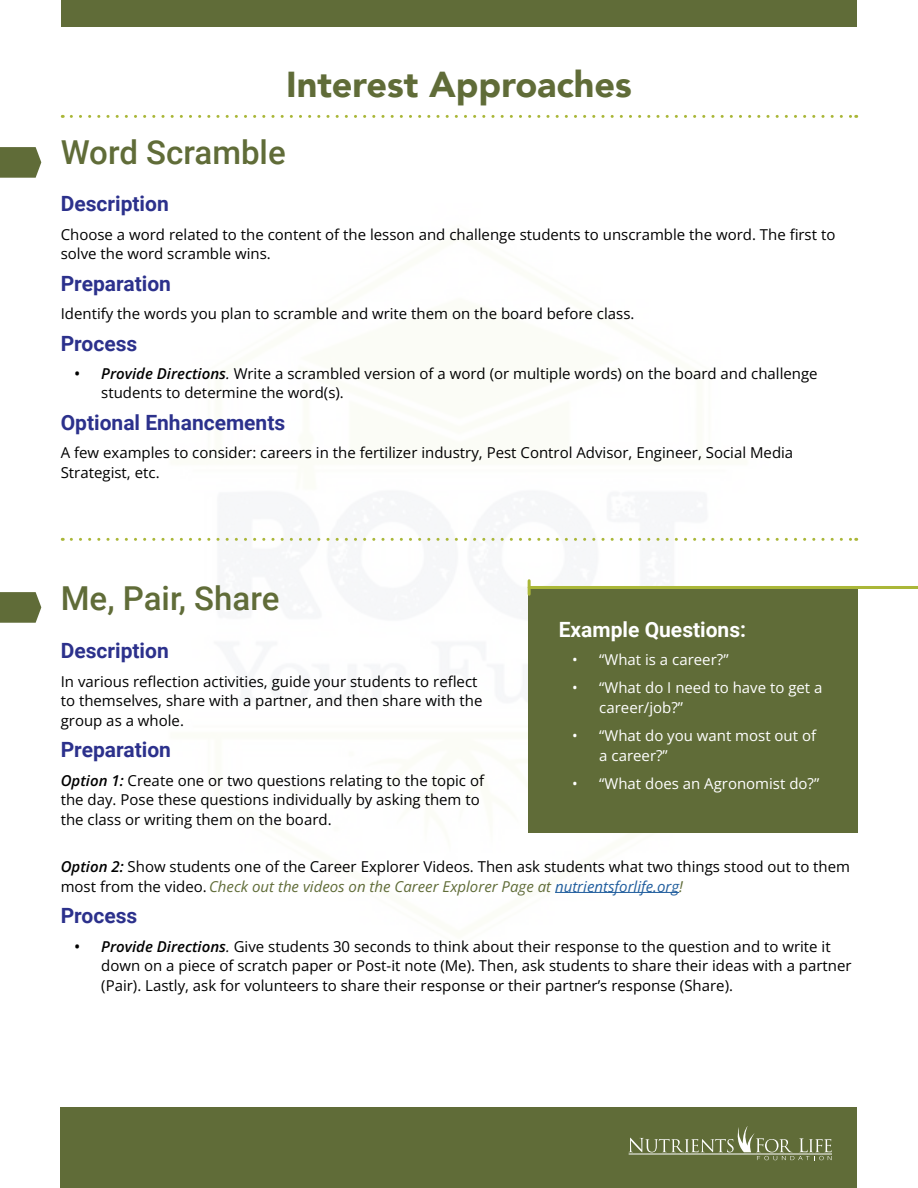
<style>
.page{position:relative;width:918px;height:1188px;background:#fff}
.page>*{position:absolute;margin:0;border:0;box-sizing:border-box;transform-origin:0 0}
.t1{font:900 36px "Avenir";color:#606c38}
.t2{font:500 33px "Roboto";color:#606c38}
.t3{font:700 21px "Roboto";color:#2c318c}
.t4{font:700 21px "Roboto";color:#fff}
.t5{font:15px/19.5px "Open Sans";color:#000}
.t6{font:15px/19.5px "Open Sans";color:#fff}
.s1{font-weight:600;font-style:italic}
.s2{font-style:italic}
.s3{font-style:italic;color:#606c38}
.s4{font-style:italic;color:#215e9e}
</style>
<div class="page">
<div style="left:528px;top:588px;width:329px;height:245px;background:#606c38"></div>
<svg style="left:0;top:147px;width:41px;height:31px"></svg>
<div style="left:62px;top:0;width:795px;height:27px;background:#606c38"></div>
<svg style="left:0;top:592px;width:41px;height:31px"></svg>
<svg style="left:71px;top:538px;width:786px;height:3px"></svg>
<hr style="left:529px;top:586px;width:389px;height:3px;background:#aab738">
<svg style="left:528px;top:581px;width:3px;height:13px"></svg>
<hr style="left:555px;top:892px;width:124px;height:1px;background:#215e9e">
<svg style="left:71px;top:115px;width:786px;height:3px"></svg>
<div style="left:61px;top:1107px;width:796px;height:81px;background:#606c38"></div>
<svg style="left:629px;top:1126px;width:203px;height:34px"></svg>
<hr style="left:629px;top:1154px;width:203px;height:1px;background:#fff">
<h1 class="t1" style="left:286px;top:53px;width:347px">Interest Approaches</h1>
<h2 class="t2" style="left:61px;top:129px;width:227px">Word Scramble</h2>
<h3 class="t3" style="left:61px;top:189px;width:110px">Description</h3>
<p class="t5" style="left:61px;top:224px;width:776px">Choose a word related to the content of the lesson and challenge students to unscramble the word. The first to solve the word scramble wins.</p>
<h3 class="t3" style="left:61px;top:269px;width:112px">Preparation</h3>
<p class="t5" style="left:61px;top:304px;width:575px">Identify the words you plan to scramble and write them on the board before class.</p>
<h3 class="t3" style="left:61px;top:328px;width:78px">Process</h3>
<p class="t5" style="left:101px;top:363px;width:718px;text-indent:-27px"><span class="s1">• Provide Directions</span><span class="s2">.</span> Write a scrambled version of a word (or multiple words) on the board and challenge students to determine the word(s).</p>
<h3 class="t3" style="left:61px;top:408px;width:226px">Optional Enhancements</h3>
<p class="t5" style="left:61px;top:443px;width:734px">A few examples to consider: careers in the fertilizer industry, Pest Control Advisor, Engineer, Social Media<br>Strategist, etc.</p>
<h2 class="t2" style="left:61px;top:576px;width:220px">Me, Pair, Share</h2>
<h3 class="t3" style="left:61px;top:636px;width:110px">Description</h3>
<p class="t5" style="left:61px;top:671px;width:423px">In various reflection activities, guide your students to reflect to themselves, share with a partner, and then share with the group as a whole.</p>
<h3 class="t3" style="left:61px;top:735px;width:112px">Preparation</h3>
<p class="t5" style="left:61px;top:770px;width:425px"><span class="s1">Option 1:</span> Create one or two questions relating to the topic of the day. Pose these questions individually by asking them to the class or writing them on the board.</p>
<h3 class="t4" style="left:559px;top:614px;width:189px">Example Questions:</h3>
<p class="t6" style="left:572px;top:649px;width:158px">• “What is a career?”</p>
<p class="t6" style="left:599px;top:678px;width:225px;text-indent:-27px">• “What do I need to have to get a career/job?”</p>
<p class="t6" style="left:599px;top:726px;width:218px;text-indent:-27px">• “What do you want most out of a career?”</p>
<p class="t6" style="left:572px;top:774px;width:248px">• “What does an Agronomist do?”</p>
<p class="t5" style="left:61px;top:857px;width:791px"><span class="s1">Option 2:</span> Show students one of the Career Explorer Videos. Then ask students what two things stood out to them most from the video. <span class="s3">Check out the videos on the Career Explorer Page at</span> <span class="s4">nutrientsforlife.org</span><span class="s3">!</span></p>
<h3 class="t3" style="left:61px;top:901px;width:78px">Process</h3>
<p class="t5" style="left:101px;top:936px;width:752px;text-indent:-27px"><span class="s1">• Provide Directions</span><span class="s2">.</span> Give students 30 seconds to think about their response to the question and to write it down on a piece of scratch paper or Post-it note (Me). Then, ask students to share their ideas with a partner (Pair). Lastly, ask for volunteers to share their response or their partner’s response (Share).</p>
</div>
